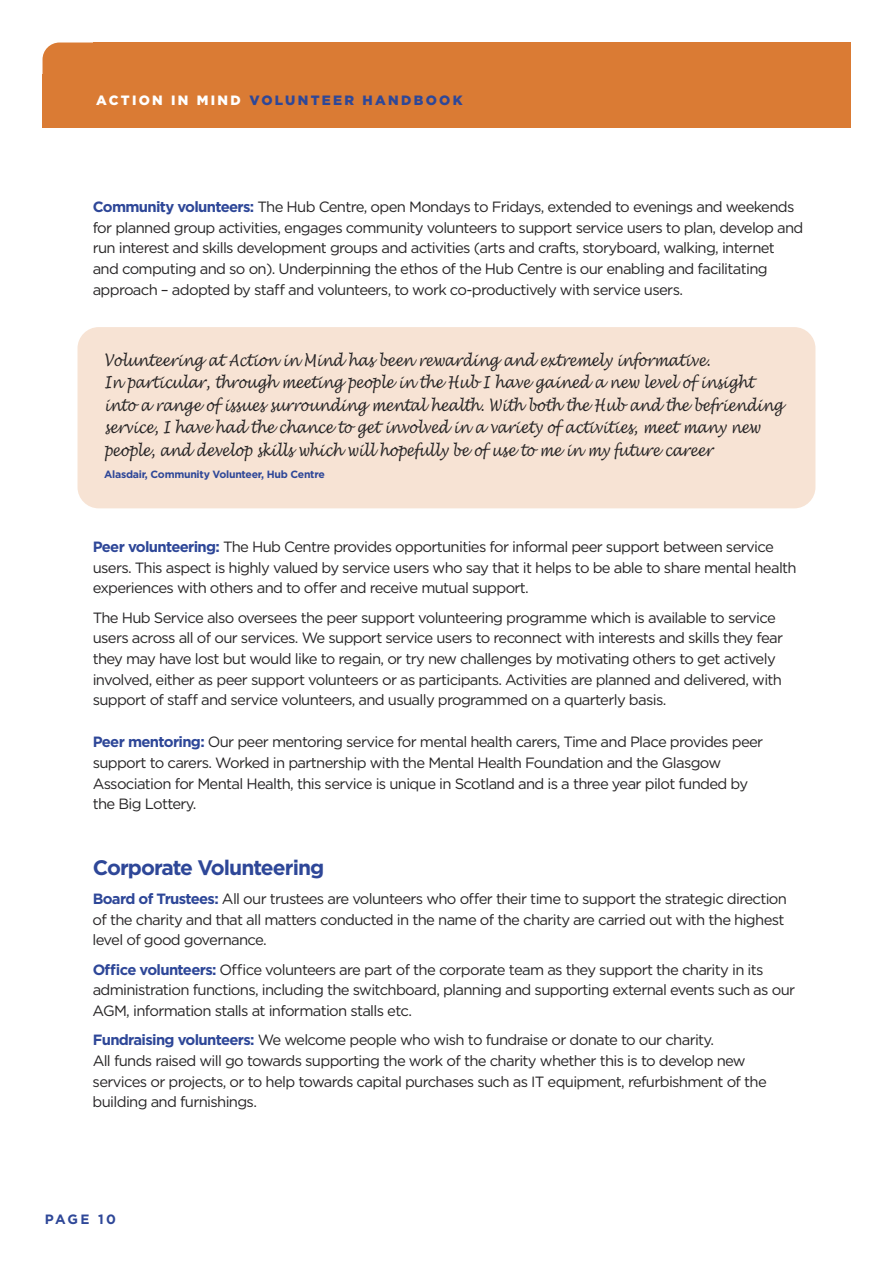
<style>
.page{position:relative;width:893px;height:1263px;background:#fff}
.page>*{position:absolute;margin:0;border:0;box-sizing:border-box;transform-origin:0 0}
.t1{font:700 21px "Gotham";letter-spacing:-.045em;color:#2e4798}
.t2{font:italic 16.05px/22.5px "Lucida Handwriting";color:#272526;scale:.83 1}
.t3{font:14.85px/20.7px "Gotham";letter-spacing:-.045em;color:#272526}
.t4{font:900 13.5px "Gotham";letter-spacing:.17em;color:#2e4798}
.t5{font:700 13.5px "Gotham";letter-spacing:.145em;color:#2e4798}
.t6{font:700 10.5px "Gotham";letter-spacing:-.025em;color:#2e4798}
.s1{color:#fff}
.s2{font-weight:700;color:#2e4798}
</style>
<div class="page">
<div style="left:93px;top:43px;width:757px;height:85px;background:#da7b34"></div>
<div style="left:43px;top:74px;width:694px;height:54px;background:#da7b34"></div>
<div style="left:43px;top:43px;width:295px;height:48px;background:#da7b34;border-radius:17px"></div>
<div style="left:77px;top:327px;width:738px;height:181px;background:#f7e3d4;border-radius:21px"></div>
<p class="t4" style="left:96px;top:95px;width:368px"><span class="s1">ACTION IN MIND</span> VOLUNTEER HANDBOOK</p>
<p class="t3" style="left:93px;top:197px;width:712px"><span class="s2">Community volunteers:</span> The Hub Centre, open Mondays to Fridays, extended to evenings and weekends for planned group activities, engages community volunteers to support service users to plan, develop and run interest and skills development groups and activities (arts and crafts, storyboard, walking, internet and computing and so on). Underpinning the ethos of the Hub Centre is our enabling and facilitating approach – adopted by staff and volunteers, to work co-productively with service users.</p>
<p class="t2" style="left:104px;top:349px;width:819px">Volunteering at Action in Mind has been rewarding and extremely informative.<br>In particular, through meeting people in the Hub I have gained a new level of insight into a range of issues surrounding mental health. With both the Hub and the befriending service, I have had the chance to get involved in a variety of activities, meet many new people, and develop skills which will hopefully be of use to me in my future career</p>
<p class="t6" style="left:104px;top:471px;width:222px">Alasdair, Community Volunteer, Hub Centre</p>
<p class="t3" style="left:93px;top:538px;width:706px"><span class="s2">Peer volunteering:</span> The Hub Centre provides opportunities for informal peer support between service users. This aspect is highly valued by service users who say that it helps to be able to share mental health experiences with others and to offer and receive mutual support.</p>
<p class="t3" style="left:93px;top:608px;width:692px">The Hub Service also oversees the peer support volunteering programme which is available to service users across all of our services. We support service users to reconnect with interests and skills they fear they may have lost but would like to regain, or try new challenges by motivating others to get actively involved, either as peer support volunteers or as participants. Activities are planned and delivered, with support of staff and service volunteers, and usually programmed on a quarterly basis.</p>
<p class="t3" style="left:93px;top:733px;width:672px"><span class="s2">Peer mentoring:</span> Our peer mentoring service for mental health carers, Time and Place provides peer support to carers. Worked in partnership with the Mental Health Foundation and the Glasgow Association for Mental Health, this service is unique in Scotland and is a three year pilot funded by the Big Lottery.</p>
<h1 class="t1" style="left:93px;top:860px;width:233px">Corporate Volunteering</h1>
<p class="t3" style="left:93px;top:890px;width:696px"><span class="s2">Board of Trustees:</span> All our trustees are volunteers who offer their time to support the strategic direction of the charity and that all matters conducted in the name of the charity are carried out with the highest level of good governance.</p>
<p class="t3" style="left:93px;top:960px;width:704px"><span class="s2">Office volunteers:</span> Office volunteers are part of the corporate team as they support the charity in its administration functions, including the switchboard, planning and supporting external events such as our<br>AGM, information stalls at information stalls etc.</p>
<p class="t3" style="left:93px;top:1031px;width:676px"><span class="s2">Fundraising volunteers:</span> We welcome people who wish to fundraise or donate to our charity.<br>All funds raised will go towards supporting the work of the charity whether this is to develop new services or projects, or to help towards capital purchases such as IT equipment, refurbishment of the building and furnishings.</p>
<p class="t5" style="left:45px;top:1215px;width:73px">PAGE 10</p>
</div>
